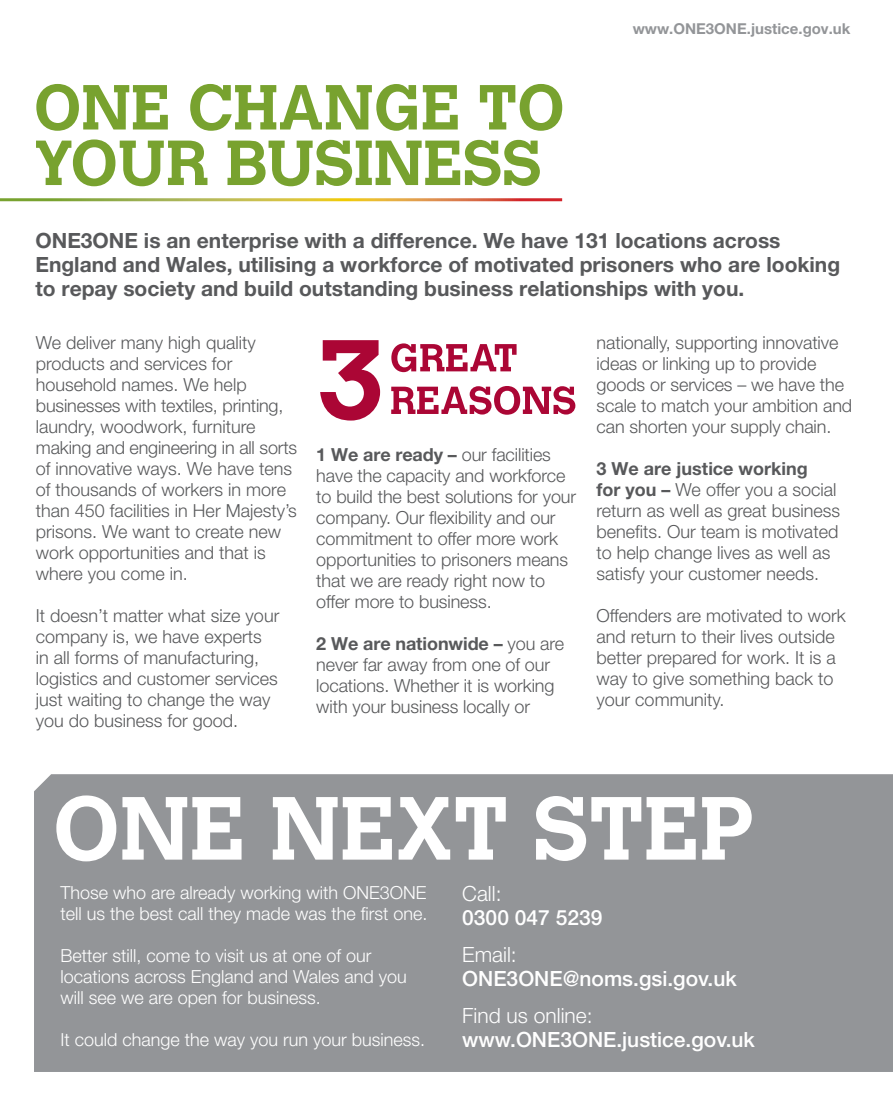
<style>
.page{position:relative;width:893px;height:1106px;background:#fff}
.page>*{position:absolute;margin:0;border:0;box-sizing:border-box;transform-origin:0 0}
.footnotes{font:700 111px "Calvert MT Std";color:#ab0635}
.footnotes-2{font:700 63px/55.5px "Calvert MT Std";color:#78a22f}
.footnotes-3{font:700 21px/24px "Helvetica Neue LT Pro";color:#58595b}
.footnotes-4{font:500 21px/24px "Helvetica Neue LT Pro";color:#fff}
.footnotes-5{font:300 18px/21px "Helvetica Neue LT Pro";color:#58595b}
.footnotes-6{font:300 18px/21px "Helvetica Neue LT Pro";color:#fff}
.footnotes-7{font:700 15px "Helvetica Neue LT Pro";color:#939598}
.s1{font-weight:700}
.s2{font-weight:300}
</style>
<div class="page">
<div style="left:34px;top:774px;width:859px;height:297px;background:#939598"></div>
<svg style="left:56px;top:795px;width:696px;height:66px;fill:#939598"></svg>
<svg style="left:391px;top:386px;width:184px;height:29px"></svg>
<svg style="left:391px;top:343px;width:126px;height:29px"></svg>
<p class="footnotes-2" style="left:34px;top:79px;width:532px">ONE CHANGE TO<br>YOUR BUSINESS</p>
<p class="footnotes-7" style="left:633px;top:19px;width:219px">www.ONE3ONE.justice.gov.uk</p>
<p class="footnotes-3" style="left:35px;top:227px;width:806px">ONE3ONE is an enterprise with a difference. We have 131 locations across<br>England and Wales, utilising a workforce of motivated prisoners who are looking to repay society and build outstanding business relationships with you.</p>
<p class="footnotes-5" style="left:36px;top:331px;width:263px">We deliver many high quality products and services for household names. We help businesses with textiles, printing, laundry, woodwork, furniture making and engineering in all sorts of innovative ways. We have tens of thousands of workers in more than 450 facilities in Her Majesty’s prisons. We want to create new work opportunities and that is where you come in.</p>
<p class="footnotes-5" style="left:36px;top:604px;width:245px">It doesn’t matter what size your company is, we have experts<br>in all forms of manufacturing, logistics and customer services just waiting to change the way you do business for good.</p>
<p class="footnotes" style="left:316px;top:309px;width:69px">3</p>
<p class="footnotes-5" style="left:316px;top:443px;width:261px"><span class="s1">1 We are ready –</span> our facilities have the capacity and workforce to build the best solutions for your company. Our flexibility and our commitment to offer more work opportunities to prisoners means that we are ready right now to offer more to business.</p>
<p class="footnotes-5" style="left:316px;top:632px;width:249px"><span class="s1">2 We are nationwide –</span> you are never far away from one of our locations. Whether it is working with your business locally or</p>
<p class="footnotes-5" style="left:597px;top:331px;width:257px">nationally, supporting innovative ideas or linking up to provide goods or services – we have the scale to match your ambition and can shorten your supply chain.</p>
<p class="footnotes-5" style="left:597px;top:457px;width:245px"><span class="s1">3 We are justice working<br>for you –</span> We offer you a social return as well as great business benefits. Our team is motivated to help change lives as well as satisfy your customer needs.</p>
<p class="footnotes-5" style="left:597px;top:604px;width:251px">Offenders are motivated to work and return to their lives outside better prepared for work. It is a way to give something back to your community.</p>
<p class="footnotes-6" style="left:60px;top:881px;width:369px">Those who are already working with ONE3ONE tell us the best call they made was the first one.</p>
<p class="footnotes-6" style="left:60px;top:944px;width:348px">Better still, come to visit us at one of our locations across England and Wales and you will see we are open for business.</p>
<p class="footnotes-6" style="left:60px;top:1028px;width:366px">It could change the way you run your business.</p>
<p class="footnotes-4" style="left:462px;top:881px;width:142px"><span class="s2">Call:<br></span>0300 047 5239</p>
<p class="footnotes-4" style="left:462px;top:942px;width:276px"><span class="s2">Email:<br></span>ONE3ONE@noms.gsi.gov.uk</p>
<p class="footnotes-4" style="left:462px;top:1003px;width:294px"><span class="s2">Find us online: </span>www.ONE3ONE.justice.gov.uk</p>
</div>
